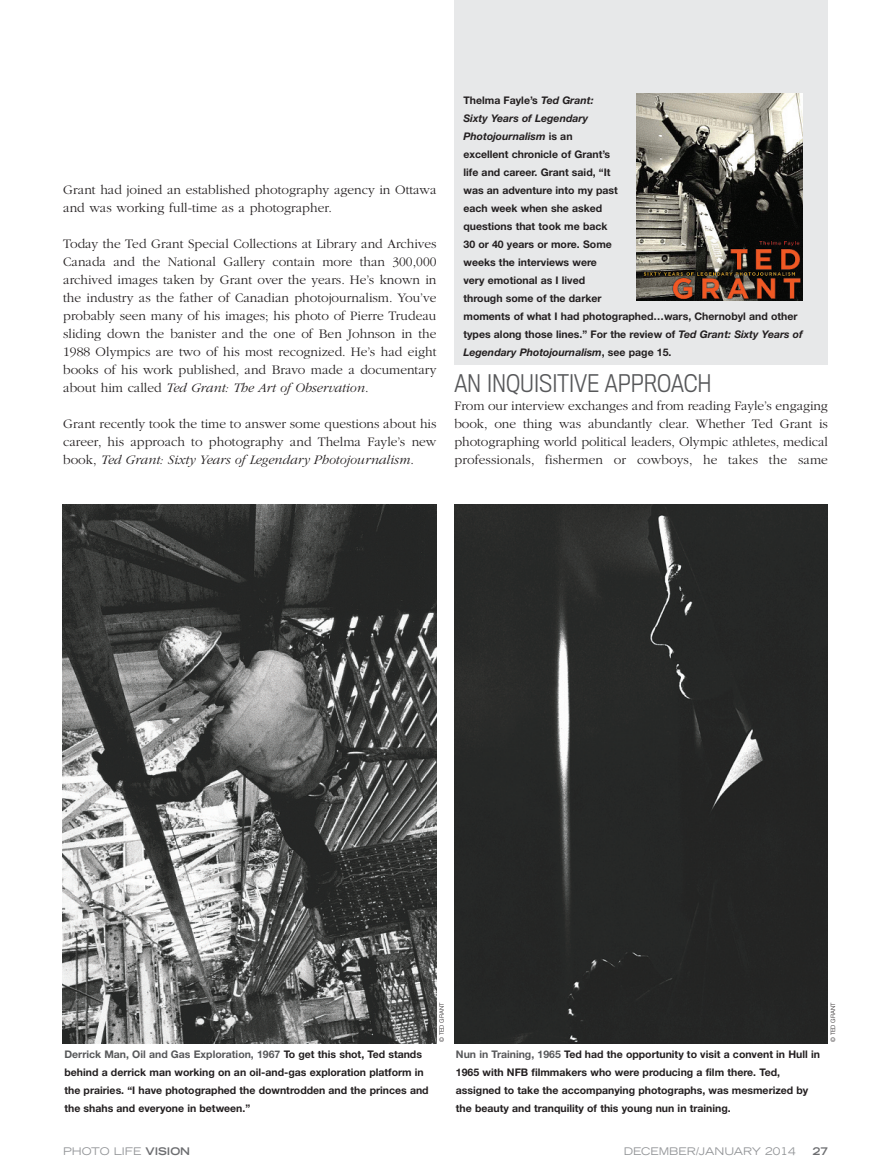
<style>
.page{position:relative;width:891px;height:1175px;background:#fff}
.page>*{position:absolute;margin:0;border:0;box-sizing:border-box;transform-origin:0 0}
.t1{font:300 22.5px "Titling Gothic FB Narrow";color:#57585a}
.t2{font:300 13.5px/18px "ITC Garamond Std";color:#231f20;text-align:justify}
.t3{font:700 10.5px/18px "Helvetica Neue LT Std";color:#231f20}
.t4{font:expanded 10.5px "Trade Gothic LT Std";color:#939598}
.t5{font:700 expanded 10.5px "Trade Gothic LT Std";color:#6c6d70}
.t6{font:300 6px "Helvetica Neue LT Std";color:#231f20}
.s1{font-style:italic}
.s2{color:#57585a}
.s3{font-weight:700;color:#6c6d70}
</style>
<div class="page">
<div style="left:454px;top:0;width:374px;height:364px;background:#e7e8e9"></div>
<img style="left:637px;top:94px;width:165px;height:207px">
<div style="left:454px;top:504px;width:374px;height:539px;background:#262726"></div>
<img style="left:63px;top:504px;width:373px;height:539px">
<p class="t2" style="left:63px;top:181px;width:375px">Grant had joined an established photography agency in Ottawa and was working full-time as a photographer.</p>
<p class="t2" style="left:63px;top:235px;width:375px">Today the Ted Grant Special Collections at Library and Archives Canada and the National Gallery contain more than 300,000 archived images taken by Grant over the years. He’s known in the industry as the father of Canadian photojournalism. You’ve probably seen many of his images; his photo of Pierre Trudeau sliding down the banister and the one of Ben Johnson in the 1988 Olympics are two of his most recognized. He’s had eight books of his work published, and Bravo made a documentary about him called <span class="s1">Ted Grant: The Art of Observation</span>.</p>
<p class="t2" style="left:63px;top:415px;width:375px">Grant recently took the time to answer some questions about his career, his approach to photography and Thelma Fayle’s new book, <span class="s1">Ted Grant: Sixty Years of Legendary Photojournalism</span>.</p>
<p class="t3" style="left:463px;top:92px;width:341px">Thelma Fayle’s <span class="s1">Ted Grant:<br>Sixty Years of Legendary<br>Photojournalism</span> is an<br>excellent chronicle of Grant’s<br>life and career. Grant said, “It<br>was an adventure into my past<br>each week when she asked<br>questions that took me back<br>30 or 40 years or more. Some<br>weeks the interviews were<br>very emotional as I lived<br>through some of the darker<br>moments of what I had photographed…wars, Chernobyl and other types along those lines.” For the review of <span class="s1">Ted Grant: Sixty Years of<br>Legendary Photojournalism</span>, see page 15.</p>
<h1 class="t1" style="left:454px;top:371px;width:259px">AN INQUISITIVE APPROACH</h1>
<p class="t2" style="left:454px;top:397px;width:375px">From our interview exchanges and from reading Fayle’s engaging book, one thing was abundantly clear. Whether Ted Grant is photographing world political leaders, Olympic athletes, medical professionals, fishermen or cowboys, he takes the same</p>
<p class="t6" style="left:439px;top:1042px;width:41px;rotate:-90deg">© TED GRANT</p>
<p class="t6" style="left:831px;top:1042px;width:41px;rotate:-90deg">© TED GRANT</p>
<p class="t3" style="left:64px;top:1046px;width:366px"><span class="s2">Derrick Man, Oil and Gas Exploration, 1967</span> To get this shot, Ted stands behind a derrick man working on an oil-and-gas exploration platform in the prairies. “I have photographed the downtrodden and the princes and the shahs and everyone in between.”</p>
<p class="t3" style="left:456px;top:1046px;width:366px"><span class="s2">Nun in Training, 1965</span> Ted had the opportunity to visit a convent in Hull in 1965 with NFB filmmakers who were producing a film there. Ted, assigned to take the accompanying photographs, was mesmerized by the beauty and tranquility of this young nun in training.</p>
<p class="t4" style="left:63px;top:1147px;width:129px">PHOTO LIFE <span class="s3">VISION</span></p>
<p class="t4" style="left:624px;top:1147px;width:173px">DECEMBER/JANUARY 2014</p>
<p class="t5" style="left:813px;top:1147px;width:17px">27</p>
</div>
